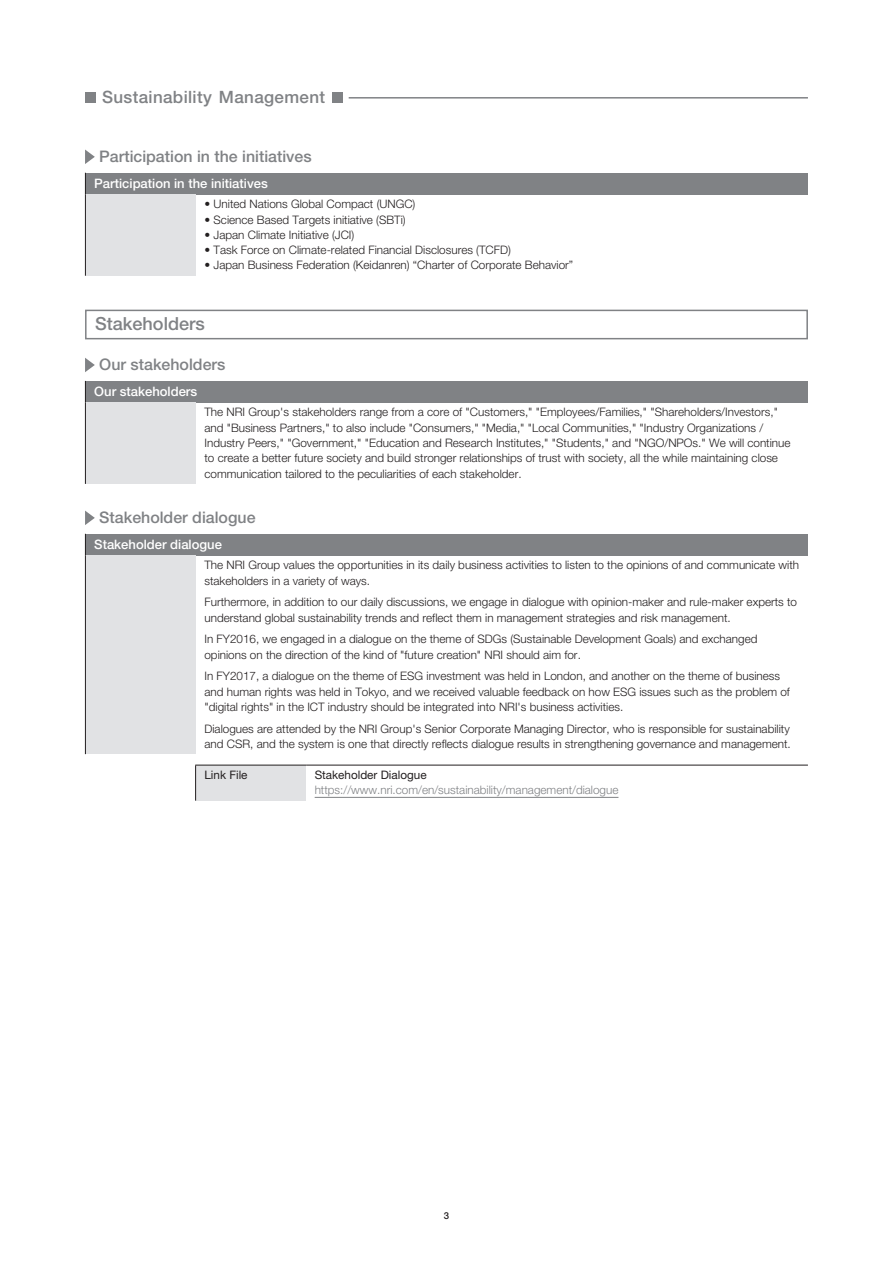
<style>
.page{position:relative;width:893px;height:1263px;background:#fff}
.page>*{position:absolute;margin:0;border:0;box-sizing:border-box;transform-origin:0 0}
.t1{font:500 18px "Helvetica Neue LT Std";color:#808285}
.t2{font:500 16.95px "Helvetica Neue LT Std";letter-spacing:.02em;color:#808285}
.t3{font:500 15.9px "Helvetica Neue LT Std";color:#808285}
.t4{font:500 13.05px "Helvetica Neue LT Std";color:#fff}
.t5{font:300 11.7px/15.3px "Helvetica Neue LT Std";color:#231f20}
.t6{font:300 11.7px "Helvetica Neue LT Std";color:#808285}
.t7{font:11.7px "Helvetica Neue LT Std";color:#231f20}
.t8{font:500 9.6px "Helvetica Neue LT Std";color:#231f20}
</style>
<div class="page">
<hr style="left:349px;top:97px;width:459px;height:2px;background:#808285">
<div style="left:85px;top:92px;width:11px;height:11px;background:#808285"></div>
<div style="left:332px;top:92px;width:10px;height:11px;background:#808285"></div>
<svg style="left:85px;top:150px;width:10px;height:14px"></svg>
<div style="left:85px;top:173px;width:723px;height:21px;background:#808285"></div>
<div style="left:85px;top:194px;width:111px;height:82px;background:#e1e2e4"></div>
<svg style="left:85px;top:173px;width:1px;height:21px"></svg>
<hr style="left:85px;top:194px;width:1px;height:82px;background:#231f20">
<div style="left:85px;top:310px;width:723px;height:29px;border:2px solid #808285"></div>
<svg style="left:85px;top:358px;width:10px;height:14px"></svg>
<div style="left:85px;top:381px;width:723px;height:21px;background:#808285"></div>
<div style="left:85px;top:402px;width:111px;height:82px;background:#e1e2e4"></div>
<svg style="left:85px;top:381px;width:1px;height:21px"></svg>
<hr style="left:85px;top:402px;width:1px;height:82px;background:#231f20">
<svg style="left:85px;top:511px;width:10px;height:14px"></svg>
<div style="left:85px;top:534px;width:723px;height:21px;background:#808285"></div>
<div style="left:85px;top:555px;width:111px;height:199px;background:#e1e2e4"></div>
<svg style="left:85px;top:534px;width:1px;height:21px"></svg>
<hr style="left:85px;top:555px;width:1px;height:199px;background:#231f20">
<div style="left:196px;top:765px;width:110px;height:36px;background:#e1e2e4"></div>
<hr style="left:195px;top:765px;width:111px;height:1px;background:#231f20">
<hr style="left:306px;top:765px;width:502px;height:1px;background:#231f20">
<hr style="left:195px;top:765px;width:1px;height:36px;background:#231f20">
<hr style="left:315px;top:797px;width:303px;height:1px;background:#808285">
<h2 class="t2" style="left:102px;top:87px;width:225px">Sustainability Management</h2>
<h3 class="t3" style="left:99px;top:147px;width:214px">Participation in the initiatives</h3>
<p class="t4" style="left:94px;top:175px;width:175px">Participation in the initiatives</p>
<p class="t5" style="left:204px;top:196px;width:212px">• United Nations Global Compact (UNGC)</p>
<p class="t5" style="left:204px;top:211px;width:203px">• Science Based Targets initiative (SBTi)</p>
<p class="t5" style="left:204px;top:227px;width:151px">• Japan Climate Initiative (JCI)</p>
<p class="t5" style="left:204px;top:242px;width:308px">• Task Force on Climate-related Financial Disclosures (TCFD)</p>
<p class="t5" style="left:204px;top:257px;width:370px">• Japan Business Federation (Keidanren) “Charter of Corporate Behavior”</p>
<h1 class="t1" style="left:95px;top:313px;width:111px">Stakeholders</h1>
<h3 class="t3" style="left:99px;top:355px;width:128px">Our stakeholders</h3>
<p class="t4" style="left:94px;top:384px;width:105px">Our stakeholders</p>
<p class="t5" style="left:204px;top:404px;width:588px">The NRI Group's stakeholders range from a core of "Customers," "Employees/Families," "Shareholders/Investors," and "Business Partners," to also include "Consumers," "Media," "Local Communities," "Industry Organizations / Industry Peers," "Government," "Education and Research Institutes," "Students," and "NGO/NPOs." We will continue to create a better future society and build stronger relationships of trust with society, all the while maintaining close communication tailored to the peculiarities of each stakeholder.</p>
<h3 class="t3" style="left:99px;top:508px;width:158px">Stakeholder dialogue</h3>
<p class="t4" style="left:94px;top:536px;width:129px">Stakeholder dialogue</p>
<p class="t5" style="left:204px;top:557px;width:596px">The NRI Group values the opportunities in its daily business activities to listen to the opinions of and communicate with stakeholders in a variety of ways.</p>
<p class="t5" style="left:204px;top:594px;width:594px">Furthermore, in addition to our daily discussions, we engage in dialogue with opinion-maker and rule-maker experts to understand global sustainability trends and reflect them in management strategies and risk management.</p>
<p class="t5" style="left:204px;top:631px;width:554px">In FY2016, we engaged in a dialogue on the theme of SDGs (Sustainable Development Goals) and exchanged opinions on the direction of the kind of "future creation" NRI should aim for.</p>
<p class="t5" style="left:204px;top:668px;width:587px">In FY2017, a dialogue on the theme of ESG investment was held in London, and another on the theme of business and human rights was held in Tokyo, and we received valuable feedback on how ESG issues such as the problem of "digital rights" in the ICT industry should be integrated into NRI's business activities.</p>
<p class="t5" style="left:204px;top:720px;width:588px">Dialogues are attended by the NRI Group's Senior Corporate Managing Director, who is responsible for sustainability and CSR, and the system is one that directly reflects dialogue results in strengthening governance and management.</p>
<p class="t7" style="left:204px;top:768px;width:45px">Link File</p>
<p class="t7" style="left:315px;top:768px;width:113px">Stakeholder Dialogue</p>
<p class="t6" style="left:315px;top:783px;width:305px">https://www.nri.com/en/sustainability/management/dialogue</p>
<p class="t8" style="left:444px;top:1210px;width:7px">3</p>
</div>
